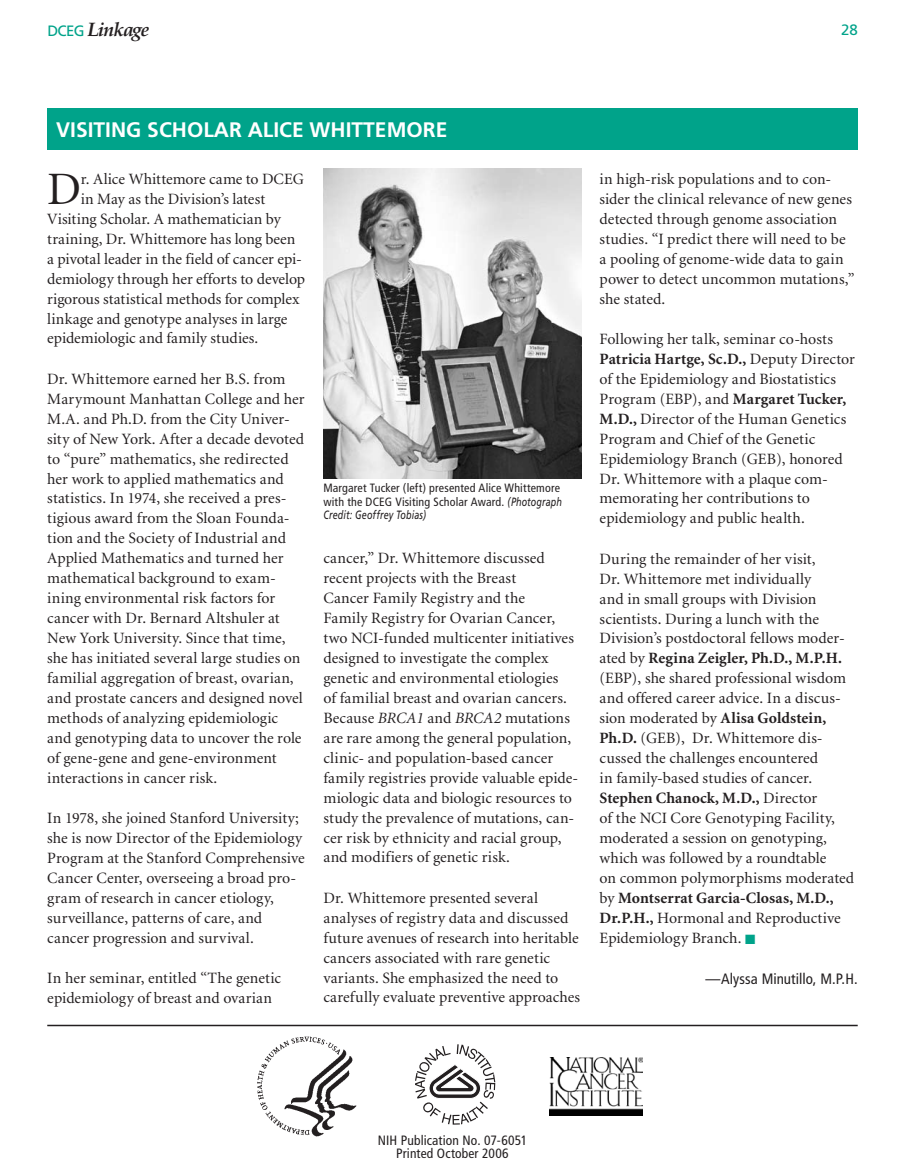
<style>
.page{position:relative;width:905px;height:1175px;background:#fff}
.page>*{position:absolute;margin:0;border:0;box-sizing:border-box;transform-origin:0 0}
.t1{font:46.5px "Minion";color:#231f20}
.t2{font:700 21px "Frutiger";color:#fff}
.t3{font:italic 700 19.5px "Palatino";letter-spacing:-.05em;color:#231f20}
.t4{font:15.75px/20px "Minion";letter-spacing:.005em;color:#231f20}
.t5{font:condensed 15px "Frutiger";letter-spacing:.005em;color:#231f20}
.t6{font:15px "Frutiger";color:#00a38a}
.t7{font:condensed 13.5px/13.5px "Frutiger";letter-spacing:.01em;color:#231f20;text-align:center}
.t8{font:condensed 12px/13.5px "Frutiger";letter-spacing:.01em;color:#231f20}
.s1{font-family:"Frutiger";font-weight:400;font-style:normal;font-size:15px;color:#00a38a}
.s2{font-style:italic;font-stretch:normal}
.s3{font-style:italic}
.s4{font-weight:700}
.s5{color:#00a38a}
</style>
<div class="page">
<div style="left:47px;top:108px;width:810px;height:42px;background:#00a38a"></div>
<img style="left:323px;top:169px;width:258px;height:309px">
<hr style="left:47px;top:1024px;width:810px;height:2px;background:#231f20">
<img style="left:549px;top:1057px;width:93px;height:58px">
<img style="left:257px;top:1036px;width:100px;height:101px">
<svg style="left:415px;top:1044px;width:80px;height:80px"></svg>
<p class="t3" style="left:48px;top:18px;width:104px"><span class="s1">DCEG</span> Linkage</p>
<p class="t6" style="left:841px;top:21px;width:9px">28</p>
<h2 class="t2" style="left:56px;top:117px;width:204px">VISITING SCHOLAR ALIC</h2>
<h2 class="t2" style="left:292px;top:117px;width:157px">E WHITTEMORE</h2>
<h1 class="t1" style="left:47px;top:166px;width:35px">D</h1>
<p class="t4" style="left:81px;top:169px;width:224px">r. Alice Whittemore came to DCEG</p>
<p class="t4" style="left:81px;top:189px;width:186px">in May as the Division’s latest</p>
<p class="t4" style="left:47px;top:209px;width:235px">Visiting Scholar. A mathematician by</p>
<p class="t4" style="left:47px;top:229px;width:249px">training, Dr. Whittemore has long been</p>
<p class="t4" style="left:47px;top:249px;width:256px">a pivotal leader in the field of cancer epi-</p>
<p class="t4" style="left:47px;top:269px;width:259px">demiology through her efforts to develop</p>
<p class="t4" style="left:47px;top:289px;width:254px">rigorous statistical methods for complex</p>
<p class="t4" style="left:47px;top:309px;width:242px">linkage and genotype analyses in large</p>
<p class="t4" style="left:47px;top:329px;width:212px">epidemiologic and family studies.</p>
<p class="t4" style="left:47px;top:369px;width:259px">Dr. Whittemore earned her B.S. from Marymount Manhattan College and her M.A. and Ph.D. from the City Univer&shy;sity of New York. After a decade devoted to “pure” mathematics, she redirected her work to applied mathematics and statistics. In 1974, she received a pres&shy;tigious award from the Sloan Founda&shy;tion and the Society of Industrial and Applied Mathematics and turned her mathematical background to exam&shy;ining environmental risk factors for cancer with Dr. Bernard Altshuler at New York University. Since that time, she has initiated several large studies on familial aggregation of breast, ovarian, and prostate cancers and designed novel methods of analyzing epidemiologic and genotyping data to uncover the role of gene-gene and gene-environment interactions in cancer risk.</p>
<p class="t4" style="left:47px;top:808px;width:259px">In 1978, she joined Stanford University; she is now Director of the Epidemiology Program at the Stanford Comprehensive Cancer Center, overseeing a broad pro&shy;gram of research in cancer etiology, surveillance, patterns of care, and cancer progression and survival.</p>
<p class="t4" style="left:47px;top:968px;width:235px">In her seminar, entitled “The genetic epidemiology of breast and ovarian</p>
<p class="t8" style="left:323px;top:481px;width:240px">Margaret Tucker (left) presented Alice Whittemore with the DCEG Visiting Scholar Award. <span class="s2">(Photograph<br>Credit: Geoffrey Tobias)</span></p>
<p class="t4" style="left:323px;top:548px;width:256px">cancer,” Dr. Whittemore discussed recent projects with the Breast<br>Cancer Family Registry and the<br>Family Registry for Ovarian Cancer, two NCI-funded multicenter initiatives designed to investigate the complex genetic and environmental etiologies<br>of familial breast and ovarian cancers.<br>Because <span class="s3">BRCA1</span> and <span class="s3">BRCA2</span> mutations are rare among the general population, clinic- and population-based cancer family registries provide valuable epide&shy;miologic data and biologic resources to study the prevalence of mutations, can&shy;cer risk by ethnicity and racial group, and modifiers of genetic risk.</p>
<p class="t4" style="left:323px;top:888px;width:258px">Dr. Whittemore presented several analyses of registry data and discussed future avenues of research into heritable cancers associated with rare genetic variants. She emphasized the need to carefully evaluate preventive approaches</p>
<p class="t4" style="left:599px;top:169px;width:256px">in high-risk populations and to con&shy;sider the clinical relevance of new genes detected through genome association studies. “I predict there will need to be a pooling of genome-wide data to gain power to detect uncommon mutations,” she stated.</p>
<p class="t4" style="left:599px;top:329px;width:257px">Following her talk, seminar co-hosts <span class="s4">Patricia Hartge, Sc.D.,</span> Deputy Director of the Epidemiology and Biostatistics Program (EBP), and <span class="s4">Margaret Tucker, M.D.,</span> Director of the Human Genetics Program and Chief of the Genetic Epidemiology Branch (GEB), honored Dr. Whittemore with a plaque com&shy;memorating her contributions to epidemiology and public health.</p>
<p class="t4" style="left:599px;top:549px;width:256px">During the remainder of her visit,<br>Dr. Whittemore met individually<br>and in small groups with Division scientists. During a lunch with the Division’s postdoctoral fellows moder&shy;ated by <span class="s4">Regina Zeigler, Ph.D., M.P.H. </span>(EBP), she shared professional wisdom and offered career advice. In a discus&shy;sion moderated by <span class="s4">Alisa Goldstein, Ph.D.</span> (GEB), Dr. Whittemore dis&shy;cussed the challenges encountered<br>in family-based studies of cancer.<br><span class="s4">Stephen Chanock, M.D.,</span> Director<br>of the NCI Core Genotyping Facility, moderated a session on genotyping, which was followed by a roundtable<br>on common polymorphisms moderated by <span class="s4">Montserrat Garcia-Closas, M.D., Dr.P.H.,</span> Hormonal and Reproductive Epidemiology Branch. <span class="s5">■</span></p>
<p class="t5" style="left:705px;top:969px;width:154px">—Alyssa Minutillo, M.P.H.</p>
<p class="t7" style="left:377px;top:1133px;width:151px">NIH Publication No. 07-6051<br>Printed October 2006</p>
</div>
